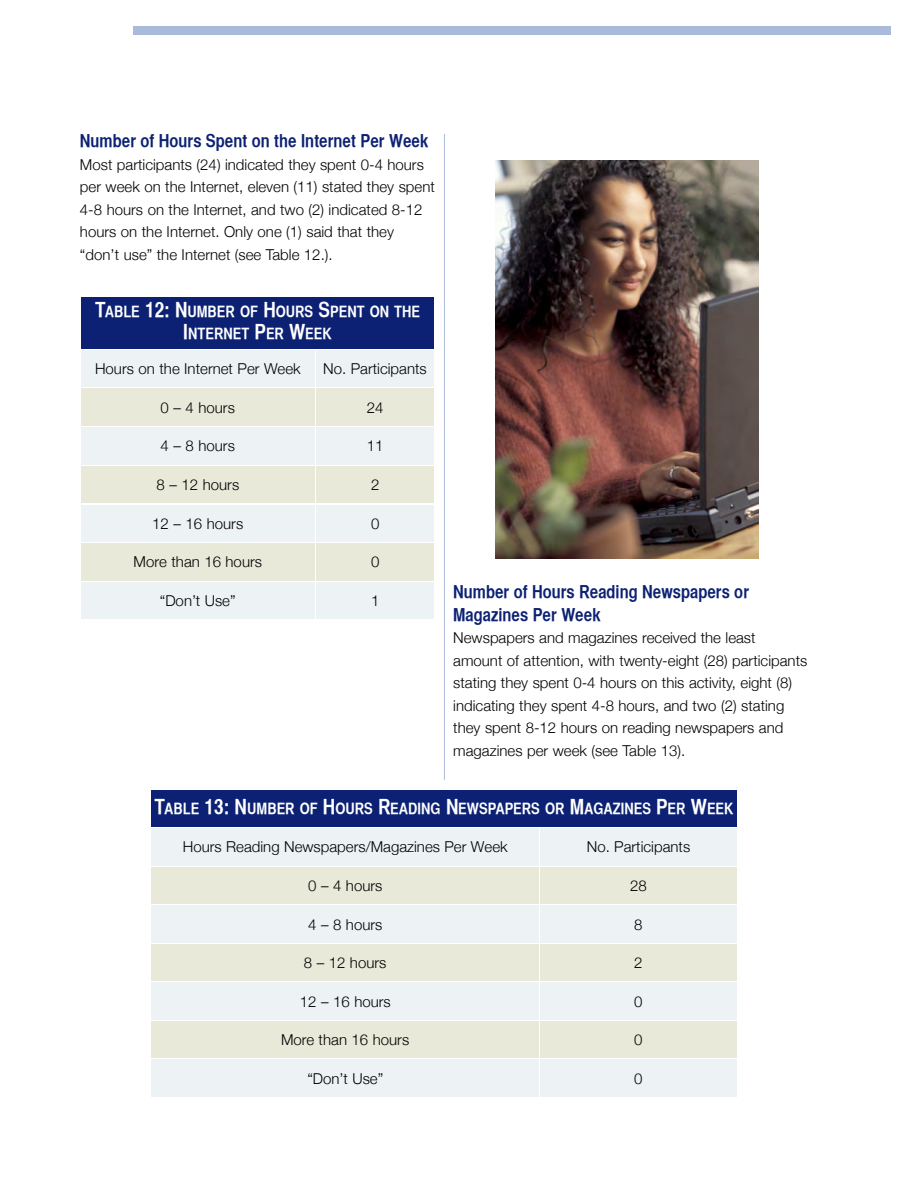
<style>
.page{position:relative;width:918px;height:1188px;background:#fff}
.page>*{position:absolute;margin:0;border:0;box-sizing:border-box;transform-origin:0 0}
.t1{font:700 18px/22.6px "Helvetica CY";color:#0c2173}
.t2{font:700 15.75px/22.4px "Helvetica CY";color:#fff;text-align:center}
.t3{font:300 15px/22.5px "Helvetica Neue";color:#000}
.s1{font-size:21px}
</style>
<div class="page">
<hr style="left:444px;top:134px;width:1px;height:994px;background:#a9bada">
<div style="left:134px;top:27px;width:757px;height:8px;background:#a9bada"></div>
<div style="left:81px;top:297px;width:354px;height:52px;background:#0c2173"></div>
<div style="left:81px;top:350px;width:234px;height:37px;background:#edf2f4"></div>
<div style="left:316px;top:350px;width:119px;height:37px;background:#edf2f4"></div>
<div style="left:81px;top:388px;width:234px;height:38px;background:#e9e9da"></div>
<div style="left:316px;top:388px;width:119px;height:38px;background:#e9e9da"></div>
<div style="left:81px;top:427px;width:234px;height:38px;background:#edf2f4"></div>
<div style="left:316px;top:427px;width:119px;height:38px;background:#edf2f4"></div>
<div style="left:81px;top:465px;width:234px;height:38px;background:#e9e9da"></div>
<div style="left:316px;top:465px;width:119px;height:38px;background:#e9e9da"></div>
<div style="left:81px;top:504px;width:234px;height:38px;background:#edf2f4"></div>
<div style="left:316px;top:504px;width:119px;height:38px;background:#edf2f4"></div>
<div style="left:81px;top:543px;width:234px;height:38px;background:#e9e9da"></div>
<div style="left:316px;top:543px;width:119px;height:38px;background:#e9e9da"></div>
<div style="left:81px;top:581px;width:234px;height:39px;background:#edf2f4"></div>
<div style="left:316px;top:581px;width:119px;height:39px;background:#edf2f4"></div>
<hr style="left:80px;top:465px;width:355px;height:1px;background:#fff">
<hr style="left:80px;top:581px;width:355px;height:1px;background:#fff">
<img style="left:495px;top:161px;width:264px;height:397px">
<div style="left:370px;top:1104px;width:119px;height:24px;background:#fff"></div>
<div style="left:151px;top:789px;width:586px;height:38px;background:#0c2173"></div>
<div style="left:151px;top:828px;width:388px;height:38px;background:#edf2f4"></div>
<div style="left:540px;top:828px;width:197px;height:38px;background:#edf2f4"></div>
<div style="left:151px;top:867px;width:388px;height:37px;background:#e9e9da"></div>
<div style="left:540px;top:867px;width:197px;height:37px;background:#e9e9da"></div>
<div style="left:151px;top:905px;width:388px;height:38px;background:#edf2f4"></div>
<div style="left:540px;top:905px;width:197px;height:38px;background:#edf2f4"></div>
<div style="left:151px;top:944px;width:388px;height:37px;background:#e9e9da"></div>
<div style="left:540px;top:944px;width:197px;height:37px;background:#e9e9da"></div>
<div style="left:151px;top:982px;width:388px;height:38px;background:#edf2f4"></div>
<div style="left:540px;top:982px;width:197px;height:38px;background:#edf2f4"></div>
<div style="left:151px;top:1021px;width:388px;height:37px;background:#e9e9da"></div>
<div style="left:540px;top:1021px;width:197px;height:37px;background:#e9e9da"></div>
<div style="left:151px;top:1059px;width:388px;height:38px;background:#edf2f4"></div>
<div style="left:540px;top:1059px;width:197px;height:38px;background:#edf2f4"></div>
<hr style="left:150px;top:789px;width:588px;height:1px;background:#fff">
<hr style="left:150px;top:827px;width:588px;height:1px;background:#fff">
<hr style="left:150px;top:866px;width:588px;height:1px;background:#fff">
<hr style="left:150px;top:904px;width:588px;height:1px;background:#fff">
<hr style="left:150px;top:943px;width:588px;height:1px;background:#fff">
<hr style="left:150px;top:981px;width:588px;height:1px;background:#fff">
<hr style="left:150px;top:1020px;width:588px;height:1px;background:#fff">
<hr style="left:150px;top:1058px;width:588px;height:1px;background:#fff">
<hr style="left:150px;top:1097px;width:588px;height:1px;background:#fff">
<p class="t1" style="left:80px;top:131px;width:350px">Number of Hours Spent on the Internet Per Week</p>
<p class="t3" style="left:80px;top:153px;width:356px">Most participants (24) indicated they spent 0-4 hours per week on the Internet, eleven (11) stated they spent 4-8 hours on the Internet, and two (2) indicated 8-12 hours on the Internet. Only one (1) said that they “don’t use” the Internet (see Table 12.).</p>
<p class="t2" style="left:95px;top:302px;width:326px"><span class="s1">T</span>ABLE <span class="s1">12: N</span>UMBER OF <span class="s1">H</span>OURS <span class="s1">S</span>PENT ON THE<br><span class="s1">I</span>NTERNET <span class="s1">P</span>ER <span class="s1">W</span>EEK</p>
<p class="t3" style="left:95px;top:357px;width:207px">Hours on the Internet Per Week</p>
<p class="t3" style="left:323px;top:357px;width:105px">No. Participants</p>
<p class="t3" style="left:161px;top:396px;width:76px">0 – 4 hours</p>
<p class="t3" style="left:367px;top:396px;width:18px">24</p>
<p class="t3" style="left:161px;top:435px;width:76px">4 – 8 hours</p>
<p class="t3" style="left:367px;top:435px;width:18px">11</p>
<p class="t3" style="left:157px;top:473px;width:84px">8 – 12 hours</p>
<p class="t3" style="left:371px;top:473px;width:10px">2</p>
<p class="t3" style="left:152px;top:512px;width:92px">12 – 16 hours</p>
<p class="t3" style="left:371px;top:512px;width:10px">0</p>
<p class="t3" style="left:134px;top:550px;width:130px">More than 16 hours</p>
<p class="t3" style="left:371px;top:550px;width:10px">0</p>
<p class="t3" style="left:160px;top:589px;width:77px">“Don’t Use”</p>
<p class="t3" style="left:371px;top:589px;width:10px">1</p>
<p class="t1" style="left:453px;top:582px;width:297px">Number of Hours Reading Newspapers or<br>Magazines Per Week</p>
<p class="t3" style="left:453px;top:626px;width:356px">Newspapers and magazines received the least amount of attention, with twenty-eight (28) participants stating they spent 0-4 hours on this activity, eight (8) indicating they spent 4-8 hours, and two (2) stating they spent 8-12 hours on reading newspapers and magazines per week (see Table 13).</p>
<p class="t2" style="left:154px;top:798px;width:581px"><span class="s1">T</span>ABLE <span class="s1">13: N</span>UMBER OF <span class="s1">H</span>OURS <span class="s1">R</span>EADING <span class="s1">N</span>EWSPAPERS OR <span class="s1">M</span>AGAZINES <span class="s1">P</span>ER <span class="s1">W</span>EEK</p>
<p class="t3" style="left:183px;top:836px;width:326px">Hours Reading Newspapers/Magazines Per Week</p>
<p class="t3" style="left:587px;top:836px;width:105px">No. Participants</p>
<p class="t3" style="left:308px;top:874px;width:76px">0 – 4 hours</p>
<p class="t3" style="left:630px;top:874px;width:18px">28</p>
<p class="t3" style="left:308px;top:913px;width:76px">4 – 8 hours</p>
<p class="t3" style="left:634px;top:913px;width:10px">8</p>
<p class="t3" style="left:304px;top:951px;width:84px">8 – 12 hours</p>
<p class="t3" style="left:634px;top:951px;width:10px">2</p>
<p class="t3" style="left:300px;top:990px;width:92px">12 – 16 hours</p>
<p class="t3" style="left:634px;top:990px;width:10px">0</p>
<p class="t3" style="left:281px;top:1028px;width:130px">More than 16 hours</p>
<p class="t3" style="left:634px;top:1028px;width:10px">0</p>
<p class="t3" style="left:307px;top:1067px;width:77px">“Don’t Use”</p>
<p class="t3" style="left:634px;top:1067px;width:10px">0</p>
</div>
